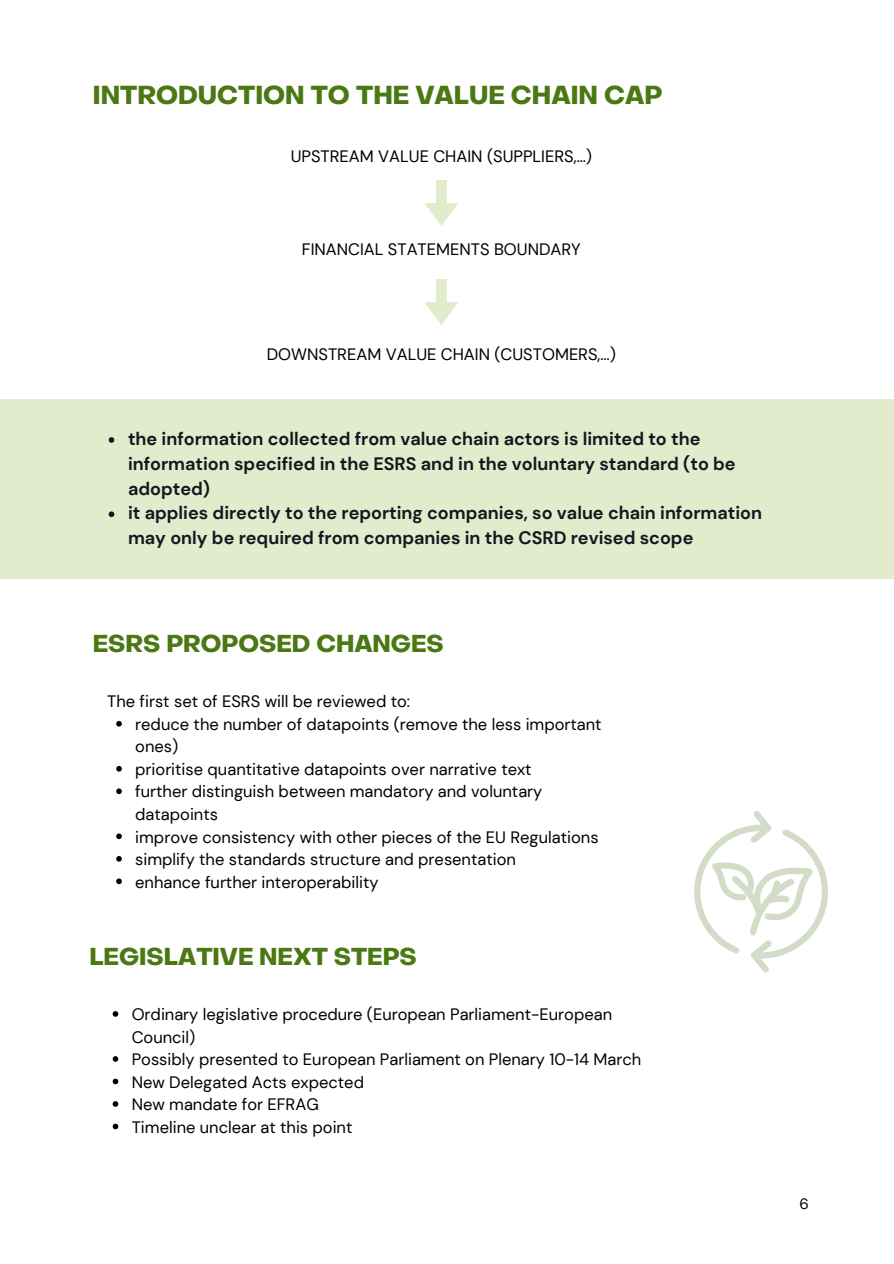
<style>
.page{position:relative;width:894px;height:1264px;background:#fff}
.page>*{position:absolute;margin:0;border:0;box-sizing:border-box;transform-origin:0 0}
.t1{font:700 25.5px "Object Sans";color:#4a7812}
.t2{font:700 24px "Object Sans";color:#4a7812}
.t3{font:700 18px/24.8px "DM Sans";color:#101820}
.t4{font:16.5px/22.5px "DM Sans";color:#000}
.t5{font:15px "DM Sans";color:#000}
</style>
<div class="page">
<div style="left:0;top:398px;width:893px;height:180px;background:#e2ebcb"></div>
<svg style="left:109px;top:437px;width:5px;height:6px"></svg>
<svg style="left:109px;top:511px;width:5px;height:6px"></svg>
<svg style="left:424px;top:180px;width:34px;height:46px"></svg>
<svg style="left:424px;top:279px;width:34px;height:46px"></svg>
<svg style="left:694px;top:811px;width:134px;height:161px"></svg>
<svg style="left:113px;top:1011px;width:5px;height:5px"></svg>
<svg style="left:113px;top:1056px;width:5px;height:5px"></svg>
<svg style="left:113px;top:1078px;width:5px;height:6px"></svg>
<svg style="left:113px;top:1101px;width:5px;height:5px"></svg>
<svg style="left:113px;top:1123px;width:5px;height:6px"></svg>
<svg style="left:116px;top:721px;width:6px;height:5px"></svg>
<svg style="left:116px;top:766px;width:6px;height:5px"></svg>
<svg style="left:116px;top:788px;width:6px;height:6px"></svg>
<svg style="left:116px;top:833px;width:6px;height:6px"></svg>
<svg style="left:116px;top:856px;width:6px;height:5px"></svg>
<svg style="left:116px;top:878px;width:6px;height:6px"></svg>
<h2 class="t1" style="left:93px;top:85px;width:570px">INTRODUCTION TO THE VALUE CHAIN CAP</h2>
<h2 class="t4" style="left:290px;top:145px;width:303px">UPSTREAM VALUE CHAIN (SUPPLIERS,…)</h2>
<p class="t4" style="left:302px;top:238px;width:280px">FINANCIAL STATEMENTS BOUNDARY</p>
<p class="t4" style="left:267px;top:343px;width:350px">DOWNSTREAM VALUE CHAIN (CUSTOMERS,…)</p>
<h1 class="t3" style="left:128px;top:426px;width:609px">the information collected from value chain actors is limited to the information specified in the ESRS and in the voluntary standard (to be adopted)</h1>
<h2 class="t3" style="left:128px;top:501px;width:635px">it applies directly to the reporting companies, so value chain information may only be required from companies in the CSRD revised scope</h2>
<p class="t2" style="left:93px;top:634px;width:352px">ESRS PROPOSED CHANGES</p>
<p class="t4" style="left:107px;top:690px;width:304px">The first set of ESRS will be reviewed to:</p>
<h1 class="t4" style="left:135px;top:713px;width:467px">reduce the number of datapoints (remove the less important ones)</h1>
<p class="t4" style="left:135px;top:758px;width:398px">prioritise quantitative datapoints over narrative text</p>
<p class="t4" style="left:135px;top:780px;width:408px">further distinguish between mandatory and voluntary datapoints</p>
<p class="t4" style="left:135px;top:825px;width:464px">improve consistency with other pieces of the EU Regulations</p>
<p class="t4" style="left:135px;top:848px;width:382px">simplify the standards structure and presentation</p>
<p class="t4" style="left:135px;top:870px;width:245px">enhance further interoperability</p>
<p class="t2" style="left:89px;top:946px;width:329px">LEGISLATIVE NEXT STEPS</p>
<p class="t4" style="left:132px;top:1003px;width:482px">Ordinary legislative procedure (European Parliament-European<br>Council)</p>
<p class="t4" style="left:132px;top:1048px;width:511px">Possibly presented to European Parliament on Plenary 10-14 March</p>
<p class="t4" style="left:132px;top:1070px;width:234px">New Delegated Acts expected</p>
<p class="t4" style="left:132px;top:1093px;width:188px">New mandate for EFRAG</p>
<p class="t4" style="left:132px;top:1115px;width:222px">Timeline unclear at this point</p>
<h1 class="t5" style="left:799px;top:1194px;width:11px">6</h1>
</div>
